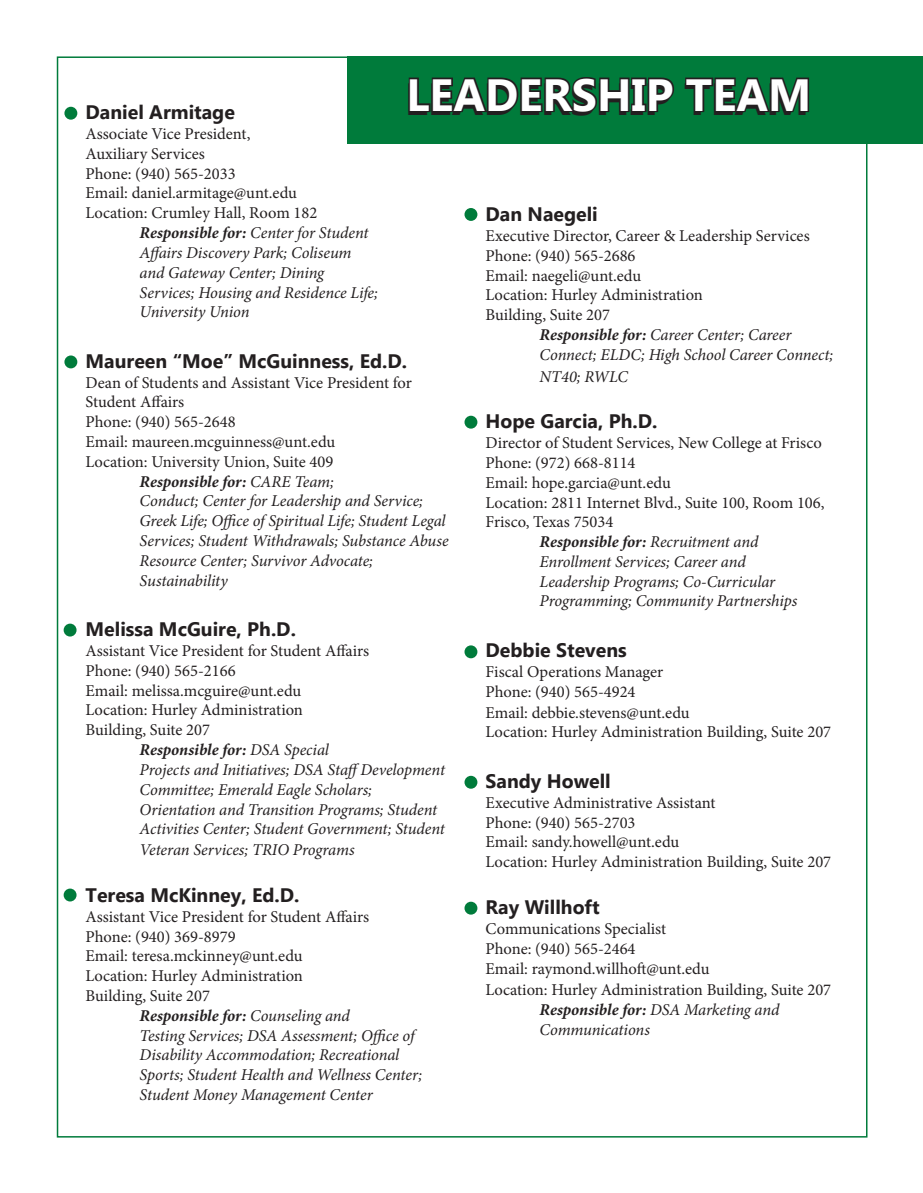
<style>
.page{position:relative;width:923px;height:1193px;background:#fff}
.page>*{position:absolute;margin:0;border:0;box-sizing:border-box;transform-origin:0 0}
.t1{font:700 45px "Microsoft New Tai Lue";color:#fff}
.t2{font:700 19.5px "Microsoft New Tai Lue";color:#231f20}
.t3{font:16.5px/19.8px "Minion Pro";color:#231f20}
.t4{font:italic 16.5px/19.8px "Minion Pro";letter-spacing:-.01em;color:#231f20}
.t5{font:italic 700 16.5px "Minion Pro";letter-spacing:-.005em;color:#231f20}
.s1{font-weight:700}
.s2{font-weight:400}
</style>
<div class="page">
<div style="left:347px;top:56px;width:575px;height:88px;background:#007b3b"></div>
<svg style="left:408px;top:77px;width:266px;height:36px"></svg>
<svg style="left:685px;top:77px;width:124px;height:36px"></svg>
<div style="left:64px;top:107px;width:13px;height:13px;background:#007b3b;border-radius:50%"></div>
<div style="left:64px;top:355px;width:13px;height:13px;background:#007b3b;border-radius:50%"></div>
<div style="left:64px;top:623px;width:12px;height:13px;background:#007b3b;border-radius:50%"></div>
<div style="left:64px;top:888px;width:12px;height:13px;background:#007b3b;border-radius:50%"></div>
<div style="left:464px;top:208px;width:13px;height:13px;background:#007b3b;border-radius:50%"></div>
<div style="left:464px;top:415px;width:13px;height:13px;background:#007b3b;border-radius:50%"></div>
<div style="left:464px;top:645px;width:13px;height:13px;background:#007b3b;border-radius:50%"></div>
<div style="left:464px;top:775px;width:13px;height:13px;background:#007b3b;border-radius:50%"></div>
<div style="left:464px;top:901px;width:13px;height:13px;background:#007b3b;border-radius:50%"></div>
<p class="t1" style="left:406px;top:69px;width:406px">LEADERSHIP TEAM</p>
<p class="t2" style="left:86px;top:101px;width:151px">Daniel Armitage</p>
<p class="t3" style="left:86px;top:124px;width:166px">Associate Vice President,</p>
<p class="t3" style="left:86px;top:144px;width:121px">Auxiliary Services</p>
<p class="t3" style="left:86px;top:163px;width:151px">Phone: (940) 565-2033</p>
<p class="t3" style="left:86px;top:183px;width:213px">Email: daniel.armitage@unt.edu</p>
<p class="t3" style="left:86px;top:203px;width:233px">Location: Crumley Hall, Room 182</p>
<p class="t4" style="left:140px;top:223px;width:230px"><span class="s1">Responsible for:</span> Center for Student<br>Affairs Discovery Park; Coliseum and Gateway Center; Dining</p>
<p class="t4" style="left:140px;top:282px;width:240px">Services; Housing and Residence Life;</p>
<p class="t2" style="left:485px;top:203px;width:114px">Dan Naegeli</p>
<p class="t3" style="left:485px;top:226px;width:325px">Executive Director, Career &amp; Leadership Services</p>
<p class="t3" style="left:485px;top:246px;width:151px">Phone: (940) 565-2686</p>
<p class="t3" style="left:485px;top:265px;width:157px">Email: naegeli@unt.edu</p>
<p class="t3" style="left:485px;top:285px;width:219px">Location: Hurley Administration</p>
<p class="t3" style="left:485px;top:305px;width:126px">Building, Suite 207</p>
<p class="t4" style="left:539px;top:325px;width:295px"><span class="s1">Responsible for:</span> Career Center; Career<br>Connect; ELDC; High School Career Connect;</p>
<p class="t4" style="left:539px;top:366px;width:90px">NT40; RWLC</p>
<p class="t2" style="left:485px;top:410px;width:173px">Hope Garcia, Ph.D.</p>
<p class="t3" style="left:485px;top:433px;width:337px">Director of Student Services, New College at Frisco</p>
<p class="t3" style="left:485px;top:453px;width:151px">Phone: (972) 668-8114</p>
<p class="t3" style="left:485px;top:472px;width:187px">Email: hope.garcia@unt.edu</p>
<p class="t3" style="left:485px;top:492px;width:340px">Location: 2811 Internet Blvd., Suite 100, Room 106,<br>Frisco, Texas 75034</p>
<p class="t5" style="left:539px;top:530px;width:220px">Responsible for: <span class="s2">Recruitment and</span></p>
<p class="t4" style="left:539px;top:551px;width:207px">Enrollment Services; Career and</p>
<p class="t4" style="left:539px;top:571px;width:237px">Leadership Programs; Co-Curricular</p>
<p class="t4" style="left:140px;top:301px;width:111px">University Union</p>
<p class="t2" style="left:86px;top:349px;width:323px">Maureen “Moe” McGuinness, Ed.D.</p>
<p class="t3" style="left:86px;top:372px;width:328px">Dean of Students and Assistant Vice President for<br>Student Affairs</p>
<p class="t3" style="left:86px;top:412px;width:151px">Phone: (940) 565-2648</p>
<p class="t3" style="left:86px;top:432px;width:251px">Email: maureen.mcguinness@unt.edu</p>
<p class="t3" style="left:86px;top:451px;width:249px">Location: University Union, Suite 409</p>
<p class="t5" style="left:140px;top:469px;width:196px">Responsible for: <span class="s2">CARE Team;</span></p>
<p class="t4" style="left:140px;top:491px;width:310px">Conduct; Center for Leadership and Service;<br>Greek Life; Office of Spiritual Life; Student Legal<br>Services; Student Withdrawals; Substance Abuse</p>
<p class="t4" style="left:140px;top:550px;width:235px">Resource Center; Survivor Advocate;</p>
<p class="t4" style="left:140px;top:571px;width:89px">Sustainability</p>
<p class="t2" style="left:86px;top:618px;width:212px">Melissa McGuire, Ph.D.</p>
<p class="t3" style="left:86px;top:640px;width:285px">Assistant Vice President for Student Affairs</p>
<p class="t3" style="left:86px;top:660px;width:151px">Phone: (940) 565-2166</p>
<p class="t3" style="left:86px;top:680px;width:217px">Email: melissa.mcguire@unt.edu</p>
<p class="t3" style="left:86px;top:700px;width:219px">Location: Hurley Administration</p>
<p class="t3" style="left:86px;top:720px;width:126px">Building, Suite 207</p>
<p class="t5" style="left:140px;top:737px;width:191px">Responsible for: <span class="s2">DSA Special</span></p>
<p class="t4" style="left:140px;top:759px;width:307px">Projects and Initiatives; DSA StaffDevelopment<br>Committee; Emerald Eagle Scholars;</p>
<p class="t4" style="left:140px;top:798px;width:307px;line-height:20.2px">Orientation and Transition Programs; Student<br>Activities Center; Student Government; Student<br>Veteran Services; TRIO Programs</p>
<p class="t2" style="left:86px;top:883px;width:215px">Teresa McKinney, Ed.D.</p>
<p class="t3" style="left:86px;top:906px;width:285px">Assistant Vice President for Student Affairs</p>
<p class="t3" style="left:86px;top:926px;width:151px">Phone: (940) 369-8979</p>
<p class="t3" style="left:86px;top:945px;width:218px">Email: teresa.mckinney@unt.edu</p>
<p class="t3" style="left:86px;top:965px;width:219px">Location: Hurley Administration</p>
<p class="t3" style="left:86px;top:985px;width:126px">Building, Suite 207</p>
<p class="t5" style="left:140px;top:1003px;width:212px">Responsible for: <span class="s2">Counseling and</span></p>
<p class="t4" style="left:140px;top:1025px;width:276px">Testing Services; DSA Assessment; Office of</p>
<p class="t4" style="left:140px;top:1044px;width:284px">Disability Accommodation; Recreational<br>Sports; Student Health and Wellness Center;<br>Student Money Management Center</p>
<p class="t4" style="left:539px;top:591px;width:259px">Programming; Community Partnerships</p>
<p class="t2" style="left:485px;top:639px;width:143px">Debbie Stevens</p>
<p class="t3" style="left:485px;top:661px;width:179px">Fiscal Operations Manager</p>
<p class="t3" style="left:485px;top:681px;width:151px">Phone: (940) 565-4924</p>
<p class="t3" style="left:485px;top:702px;width:205px">Email: debbie.stevens@unt.edu</p>
<p class="t3" style="left:485px;top:721px;width:347px">Location: Hurley Administration Building, Suite 207</p>
<p class="t2" style="left:485px;top:769px;width:127px">Sandy Howell</p>
<p class="t3" style="left:485px;top:792px;width:231px">Executive Administrative Assistant</p>
<p class="t3" style="left:485px;top:812px;width:151px">Phone: (940) 565-2703</p>
<p class="t3" style="left:485px;top:832px;width:195px">Email: sandy.howell@unt.edu</p>
<p class="t3" style="left:485px;top:852px;width:347px">Location: Hurley Administration Building, Suite 207</p>
<p class="t2" style="left:485px;top:895px;width:116px">Ray Willhoft</p>
<p class="t3" style="left:485px;top:918px;width:182px">Communications Specialist</p>
<p class="t3" style="left:485px;top:938px;width:151px">Phone: (940) 565-2464</p>
<p class="t3" style="left:485px;top:958px;width:225px">Email: raymond.willhoft@unt.edu</p>
<p class="t3" style="left:485px;top:979px;width:347px">Location: Hurley Administration Building, Suite 207</p>
<p class="t5" style="left:539px;top:997px;width:241px">Responsible for: <span class="s2">DSA Marketing and</span></p>
<p class="t4" style="left:539px;top:1019px;width:112px">Communications</p>
</div>
